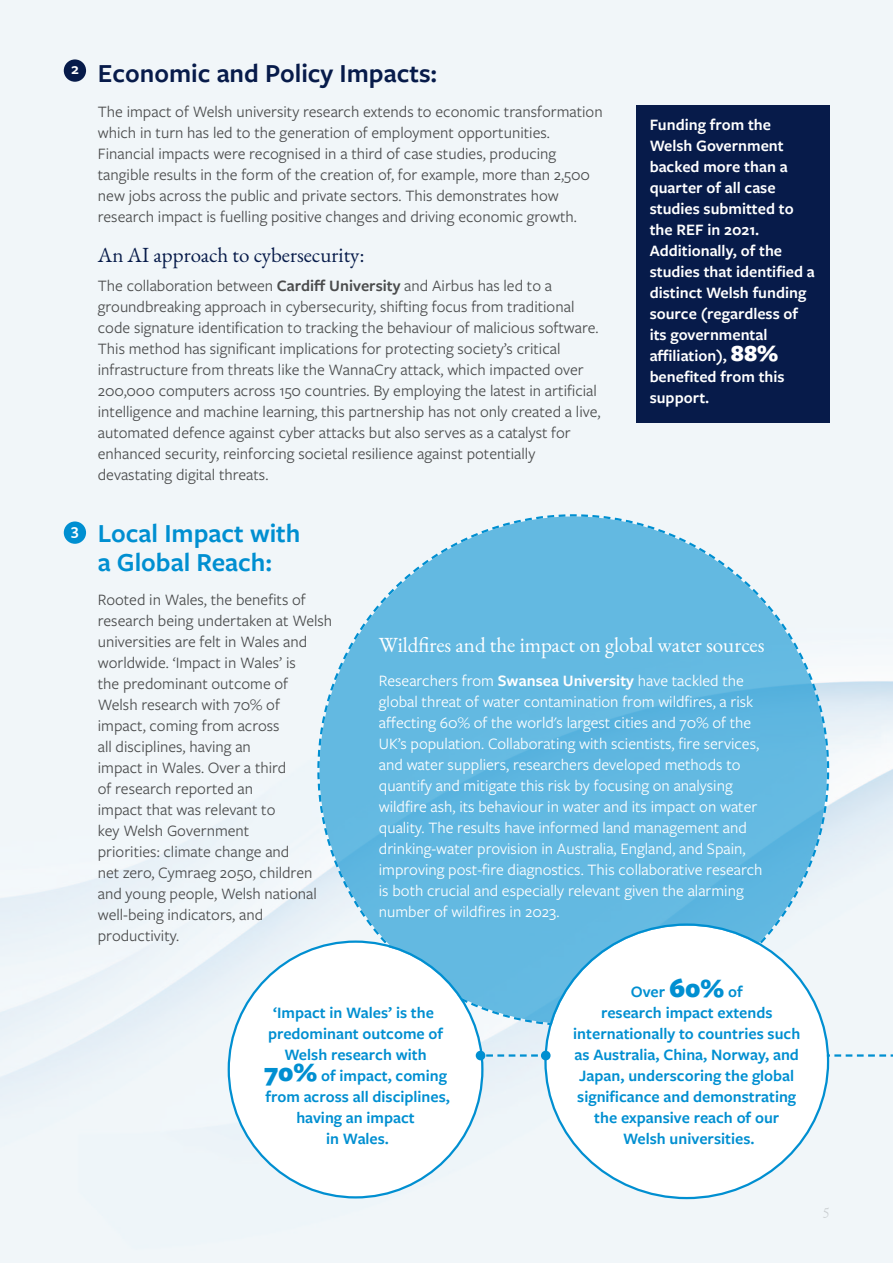
<style>
.page{position:relative;width:893px;height:1263px;background:#f1f6f9}
.page>*{position:absolute;margin:0;border:0;box-sizing:border-box;transform-origin:0 0}
.t1{font:600 27px "Freight Sans Pro";color:#008fd1}
.t2{font:600 27px "Freight Sans Pro";color:#071b4a}
.t3{font:21px "EB Garamond";color:#fff}
.t4{font:21px "EB Garamond";color:#071b4a}
.t5{font:16.5px/21px "Freight Sans Pro";color:#4b4c4d}
.t6{font:16.5px/21px "Freight Sans Pro";color:#fff}
.t7{font:600 16.5px/21px "Freight Sans Pro";color:#008fd1;text-align:center}
.t8{font:600 16.5px/21px "Freight Sans Pro";color:#fff}
.t9{font:600 16.2px "Freight Sans Pro";color:#fff}
.t10{font:12px "Galaxie Copernicus";color:#c7cbce}
.s1{font-weight:600}
.s2{font-weight:900;font-size:24px}
.s3{font-weight:900;font-size:27px}
</style>
<div class="page">
<div style="left:64px;top:521px;width:22px;height:23px;background:#008fd1;border-radius:50%"></div>
<div style="left:64px;top:59px;width:22px;height:23px;background:#071b4a;border-radius:50%"></div>
<svg style="left:316px;top:513px;width:514px;height:514px;background:#79c2e4"></svg>
<svg style="left:485px;top:1054px;width:408px;height:3px"></svg>
<svg style="left:228px;top:940px;width:255px;height:258px"></svg>
<svg style="left:544px;top:923px;width:285px;height:276px"></svg>
<div style="left:636px;top:105px;width:193px;height:317px;background:#071b4a"></div>
<div style="left:476px;top:1051px;width:9px;height:9px;background:#008fd1;border-radius:50%"></div>
<div style="left:541px;top:1051px;width:10px;height:9px;background:#008fd1;border-radius:50%"></div>
<p class="t9" style="left:71px;top:63px;width:9px">2</p>
<p class="t9" style="left:71px;top:524px;width:9px">3</p>
<p class="t2" style="left:98px;top:64px;width:341px">Economic and Policy Impacts:</p>
<p class="t5" style="left:98px;top:103px;width:506px">The impact of Welsh university research extends to economic transformation which in turn has led to the generation of employment opportunities.<br>Financial impacts were recognised in a third of case studies, producing tangible results in the form of the creation of, for example, more than 2,500 new jobs across the public and private sectors. This demonstrates how research impact is fuelling positive changes and driving economic growth.</p>
<p class="t4" style="left:98px;top:241px;width:268px">An AI approach to cybersecurity:</p>
<p class="t5" style="left:98px;top:277px;width:504px">The collaboration between <span class="s1">Cardiff University</span> and Airbus has led to a groundbreaking approach in cybersecurity, shifting focus from traditional code signature identification to tracking the behaviour of malicious software.<br>This method has significant implications for protecting society’s critical infrastructure from threats like the WannaCry attack, which impacted over 200,000 computers across 150 countries. By employing the latest in artificial intelligence and machine learning, this partnership has not only created a live, automated defence against cyber attacks but also serves as a catalyst for enhanced security, reinforcing societal resilience against potentially devastating digital threats.</p>
<p class="t8" style="left:650px;top:115px;width:167px">Funding from the<br>Welsh Government backed more than a quarter of all case studies submitted to the REF in 2021.<br>Additionally, of the studies that identified a distinct Welsh funding source (regardless of its governmental affiliation), <span class="s2">88% </span>benefited from this support.</p>
<p class="t1" style="left:98px;top:524px;width:204px">Local Impact with</p>
<p class="t1" style="left:98px;top:552px;width:176px">a Global Reach:</p>
<p class="t5" style="left:98px;top:591px;width:236px">Rooted in Wales, the benefits of research being undertaken at Welsh universities are felt in Wales and worldwide. ‘Impact in Wales’ is<br>the predominant outcome of<br>Welsh research with 70% of<br>impact, coming from across<br>all disciplines, having an<br>impact in Wales. Over a third<br>of research reported an<br>impact that was relevant to<br>key Welsh Government<br>priorities: climate change and<br>net zero, Cymraeg 2050, children and young people, Welsh national well-being indicators, and productivity.</p>
<p class="t3" style="left:379px;top:630px;width:387px">Wildfires and the impact on global water sources</p>
<p class="t6" style="left:379px;top:672px;width:385px">Researchers from <span class="s1">Swansea University</span> have tackled the global threat of water contamination from wildfires, a risk affecting 60% of the world's largest cities and 70% of the UK’s population. Collaborating with scientists, fire services, and water suppliers, researchers developed methods to quantify and mitigate this risk by focusing on analysing wildfire ash, its behaviour in water and its impact on water quality. The results have informed land management and drinking-water provision in Australia, England, and Spain, improving post-fire diagnostics. This collaborative research is both crucial and especially relevant given the alarming number of wildfires in 2023.</p>
<p class="t7" style="left:268px;top:1003px;width:177px">‘Impact in Wales’ is the predominant outcome of<br>Welsh research with</p>
<p class="t7" style="left:264px;top:1066px;width:187px"><span class="s3">70%</span> of impact, coming from across all disciplines, having an impact</p>
<p class="t7" style="left:326px;top:1129px;width:64px">in Wales.</p>
<p class="t7" style="left:573px;top:983px;width:228px">Over <span class="s3">60%</span> of<br>research impact extends internationally to countries such as Australia, China, Norway, and<br>Japan, underscoring the global significance and demonstrating the expansive reach of our<br>Welsh universities.</p>
<p class="t10" style="left:823px;top:1203px;width:8px">5</p>
</div>
